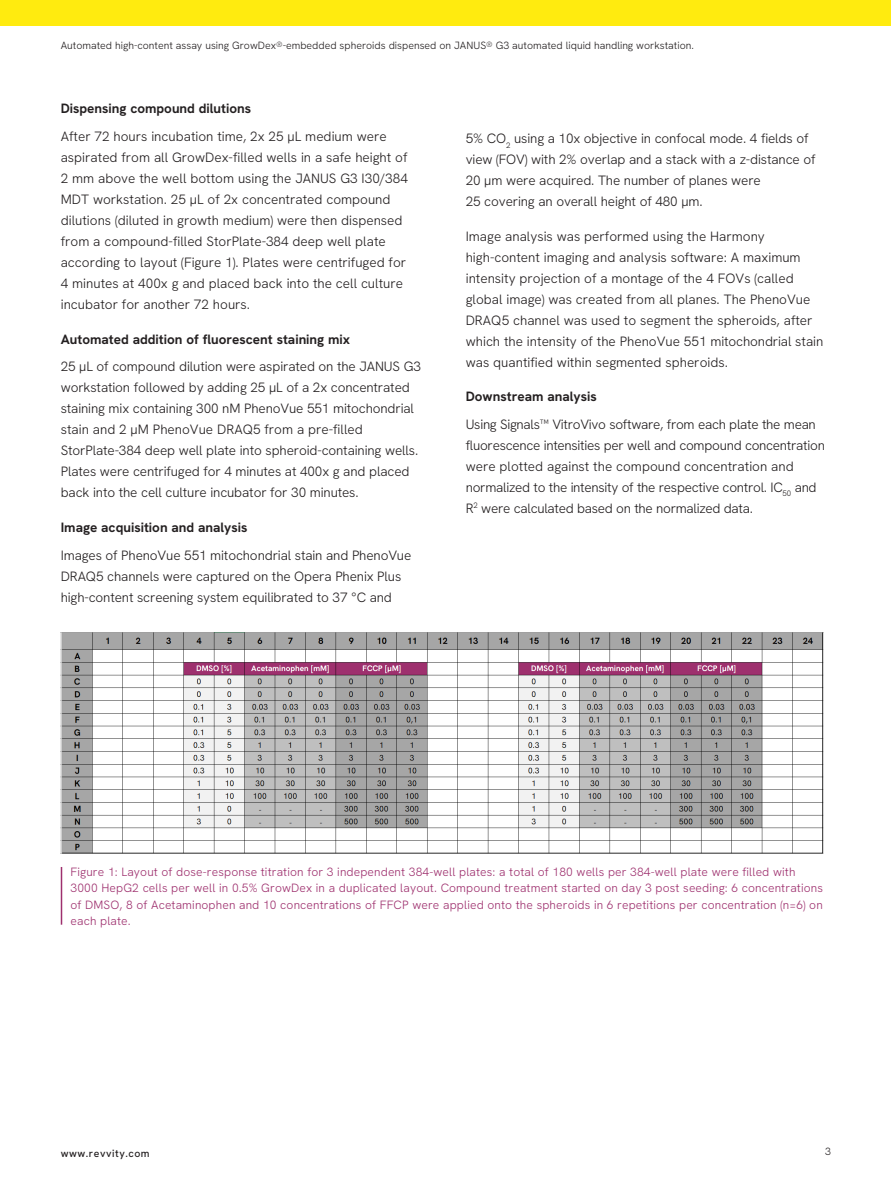
<style>
.page{position:relative;width:891px;height:1188px;background:#fff}
.page>*{position:absolute;margin:0;border:0;box-sizing:border-box;transform-origin:0 0}
.t1{font:300 13.5px/21px "Hanken Grotesk";letter-spacing:-.01em;color:#231f20}
.t2{font:700 13.5px "Hanken Grotesk";color:#231f20}
.t3{font:300 12px/16.5px "Hanken Grotesk";letter-spacing:.01em;color:#9e306e}
.t4{font:300 10.5px "Hanken Grotesk";color:#231f20}
.t5{font:500 10.5px "Hanken Grotesk";letter-spacing:.05em;color:#231f20}
</style>
<div class="page">
<div style="left:0;top:0;width:891px;height:26px;background:#ffeb0f"></div>
<hr style="left:61px;top:867px;width:1px;height:58px;background:#9e306e">
<img style="left:61px;top:633px;width:763px;height:220px">
<p class="t4" style="left:61px;top:39px;width:635px">Automated high-content assay using GrowDex®-embedded spheroids dispensed on JANUS® G3 automated liquid handling workstation.</p>
<p class="t2" style="left:61px;top:100px;width:192px">Dispensing compound dilutions</p>
<p class="t1" style="left:61px;top:126px;width:349px">After 72 hours incubation time, 2x 25 µL medium were aspirated from all GrowDex-filled wells in a safe height of 2 mm above the well bottom using the JANUS G3 I30/384<br>MDT workstation. 25 µL of 2x concentrated compound dilutions (diluted in growth medium) were then dispensed from a compound-filled StorPlate-384 deep well plate according to layout (Figure 1). Plates were centrifuged for 4 minutes at 400x g and placed back into the cell culture incubator for another 72 hours.</p>
<p class="t2" style="left:61px;top:330px;width:291px">Automated addition of fluorescent staining mix</p>
<p class="t1" style="left:61px;top:356px;width:362px">25 µL of compound dilution were aspirated on the JANUS G3 workstation followed by adding 25 µL of a 2x concentrated staining mix containing 300 nM PhenoVue 551 mitochondrial stain and 2 µM PhenoVue DRAQ5 from a pre-filled StorPlate-384 deep well plate into spheroid-containing wells.<br>Plates were centrifuged for 4 minutes at 400x g and placed back into the cell culture incubator for 30 minutes.</p>
<p class="t2" style="left:61px;top:518px;width:188px">Image acquisition and analysis</p>
<p class="t1" style="left:61px;top:544px;width:352px">Images of PhenoVue 551 mitochondrial stain and PhenoVue<br>DRAQ5 channels were captured on the Opera Phenix Plus high-content screening system equilibrated to 37 °C and</p>
<p class="t1" style="left:466px;top:128px;width:351px">5% CO<sub>2</sub> using a 10x objective in confocal mode. 4 fields of view (FOV) with 2% overlap and a stack with a z-distance of 20 µm were acquired. The number of planes were<br>25 covering an overall height of 480 µm.</p>
<p class="t1" style="left:466px;top:225px;width:359px">Image analysis was performed using the Harmony high-content imaging and analysis software: A maximum intensity projection of a montage of the 4 FOVs (called global image) was created from all planes. The PhenoVue DRAQ5 channel was used to segment the spheroids, after which the intensity of the PhenoVue 551 mitochondrial stain was quantified within segmented spheroids.</p>
<p class="t2" style="left:466px;top:388px;width:133px">Downstream analysis</p>
<p class="t1" style="left:466px;top:413px;width:361px">Using Signals™ VitroVivo software, from each plate the mean fluorescence intensities per well and compound concentration were plotted against the compound concentration and normalized to the intensity of the respective control. IC<sub>50</sub> and R<sup>2</sup> were calculated based on the normalized data.</p>
<p class="t3" style="left:71px;top:863px;width:754px">Figure 1: Layout of dose-response titration for 3 independent 384-well plates: a total of 180 wells per 384-well plate were filled with 3000 HepG2 cells per well in 0.5% GrowDex in a duplicated layout. Compound treatment started on day 3 post seeding: 6 concentrations of DMSO, 8 of Acetaminophen and 10 concentrations of FFCP were applied onto the spheroids in 6 repetitions per concentration (n=6) on each plate.</p>
<p class="t5" style="left:61px;top:1147px;width:90px">www.revvity.com</p>
<p class="t4" style="left:825px;top:1145px;width:7px">3</p>
</div>
